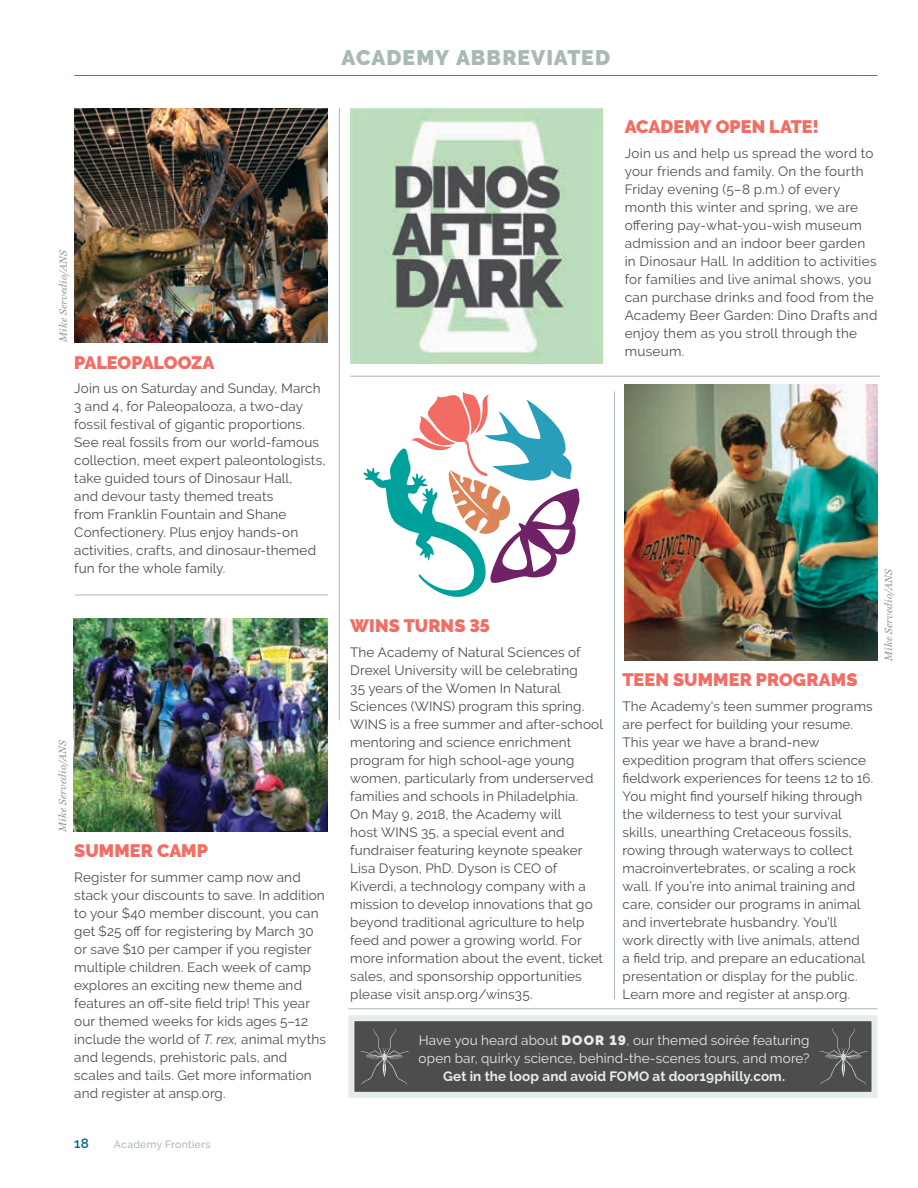
<style>
.page{position:relative;width:918px;height:1188px;background:#fff}
.page>*{position:absolute;margin:0;border:0;box-sizing:border-box;transform-origin:0 0}
.t1{font:900 21px "Raleway";letter-spacing:.045em;color:#a8bab1}
.t2{font:900 18px "Raleway";color:#f26d63}
.t3{font:13.5px/18px "Raleway";letter-spacing:.01em;color:#4d4d4f}
.t4{font:13.5px/18px "Raleway";letter-spacing:.01em;color:#e4ede7}
.t5{font:700 13.5px "Raleway";letter-spacing:.01em;color:#e4ede7}
.t6{font:600 13.5px "Raleway";color:#006d85}
.t7{font:italic 10.5px "Miller Text";letter-spacing:.02em;color:#919396}
.t8{font:500 10.5px "Raleway";letter-spacing:.025em;color:#a8bab1}
.s1{font-style:italic}
.s2{font-weight:900}
</style>
<div class="page">
<hr style="left:74px;top:75px;width:804px;height:1px;background:#00a19c">
<hr style="left:339px;top:108px;width:1px;height:612px;background:#a8bab1">
<hr style="left:614px;top:392px;width:1px;height:607px;background:#a8bab1">
<img style="left:350px;top:108px;width:253px;height:256px">
<img style="left:74px;top:618px;width:254px;height:214px">
<img style="left:625px;top:385px;width:253px;height:276px">
<img style="left:74px;top:108px;width:254px;height:234px">
<hr style="left:350px;top:376px;width:530px;height:1px;background:#a8bab1">
<hr style="left:348px;top:1008px;width:530px;height:1px;background:#a8bab1">
<hr style="left:75px;top:595px;width:253px;height:1px;background:#a8bab1">
<svg style="left:363px;top:392px;width:216px;height:205px"></svg>
<div style="left:348px;top:1015px;width:530px;height:83px;background:#4d4d4f;border:6px solid #e4ede7"></div>
<svg style="left:361px;top:1029px;width:48px;height:55px"></svg>
<svg style="left:820px;top:1029px;width:48px;height:55px"></svg>
<h1 class="t1" style="left:342px;top:46px;width:270px">ACADEMY ABBREVIATED</h1>
<p class="t7" style="left:57px;top:342px;width:94px;rotate:-90deg">Mike Servedio/ANS</p>
<h2 class="t2" style="left:74px;top:352px;width:142px">PALEOPALOOZA</h2>
<p class="t3" style="left:74px;top:380px;width:253px">Join us on Saturday and Sunday, March 3 and 4, for Paleopalooza, a two-day fossil festival of gigantic proportions.<br>See real fossils from our world-famous collection, meet expert paleontologists, take guided tours of Dinosaur Hall,<br>and devour tasty themed treats<br>from Franklin Fountain and Shane Confectionery. Plus enjoy hands-on activities, crafts, and dinosaur-themed fun for the whole family.</p>
<p class="t7" style="left:56px;top:832px;width:94px;rotate:-90deg">Mike Servedio/ANS</p>
<h2 class="t2" style="left:74px;top:840px;width:135px">SUMMER CAMP</h2>
<p class="t3" style="left:74px;top:868px;width:253px">Register for summer camp now and stack your discounts to save. In addition to your $40 member discount, you can get $25 off for registering by March 30 or save $10 per camper if you register multiple children. Each week of camp explores an exciting new theme and features an off-site field trip! This year our themed weeks for kids ages 5–12 include the world of <span class="s1">T. rex,</span> animal myths and legends, prehistoric pals, and scales and tails. Get more information and register at ansp.org.</p>
<p class="t6" style="left:74px;top:1135px;width:16px">18</p>
<p class="t8" style="left:114px;top:1138px;width:98px">Academy Frontiers</p>
<h2 class="t2" style="left:625px;top:116px;width:196px">ACADEMY OPEN LATE!</h2>
<p class="t3" style="left:625px;top:144px;width:254px">Join us and help us spread the word to your friends and family. On the fourth Friday evening (5–8 p.m.) of every month this winter and spring, we are offering pay-what-you-wish museum admission and an indoor beer garden in Dinosaur Hall. In addition to activities for families and live animal shows, you can purchase drinks and food from the Academy Beer Garden: Dino Drafts and enjoy them as you stroll through the museum.</p>
<h2 class="t2" style="left:350px;top:616px;width:141px">WINS TURNS 35</h2>
<p class="t3" style="left:350px;top:643px;width:254px">The Academy of Natural Sciences of Drexel University will be celebrating<br>35 years of the Women In Natural Sciences (WINS) program this spring.<br>WINS is a free summer and after-school mentoring and science enrichment program for high school-age young women, particularly from underserved families and schools in Philadelphia.<br>On May 9, 2018, the Academy will<br>host WINS 35, a special event and fundraiser featuring keynote speaker Lisa Dyson, PhD. Dyson is CEO of Kiverdi, a technology company with a mission to develop innovations that go beyond traditional agriculture to help feed and power a growing world. For more information about the event, ticket sales, and sponsorship opportunities please visit ansp.org/wins35.</p>
<h2 class="t2" style="left:623px;top:670px;width:236px">TEEN SUMMER PROGRAMS</h2>
<p class="t3" style="left:623px;top:697px;width:252px">The Academy's teen summer programs are perfect for building your resume.<br>This year we have a brand-new expedition program that offers science fieldwork experiences for teens 12 to 16.<br>You might find yourself hiking through the wilderness to test your survival skills, unearthing Cretaceous fossils, rowing through waterways to collect macroinvertebrates, or scaling a rock wall. If you’re into animal training and care, consider our programs in animal and invertebrate husbandry. You’ll<br>work directly with live animals, attend<br>a field trip, and prepare an educational presentation or display for the public.<br>Learn more and register at ansp.org.</p>
<p class="t7" style="left:882px;top:661px;width:94px;rotate:-90deg">Mike Servedio/ANS</p>
<p class="t4" style="left:419px;top:1031px;width:392px">Have you heard about <span class="s2">DOOR 19</span>, our themed soirée featuring open bar, quirky science, behind-the-scenes tours, and more?</p>
<p class="t5" style="left:443px;top:1068px;width:343px">Get in the loop and avoid FOMO at door19philly.com.</p>
</div>
